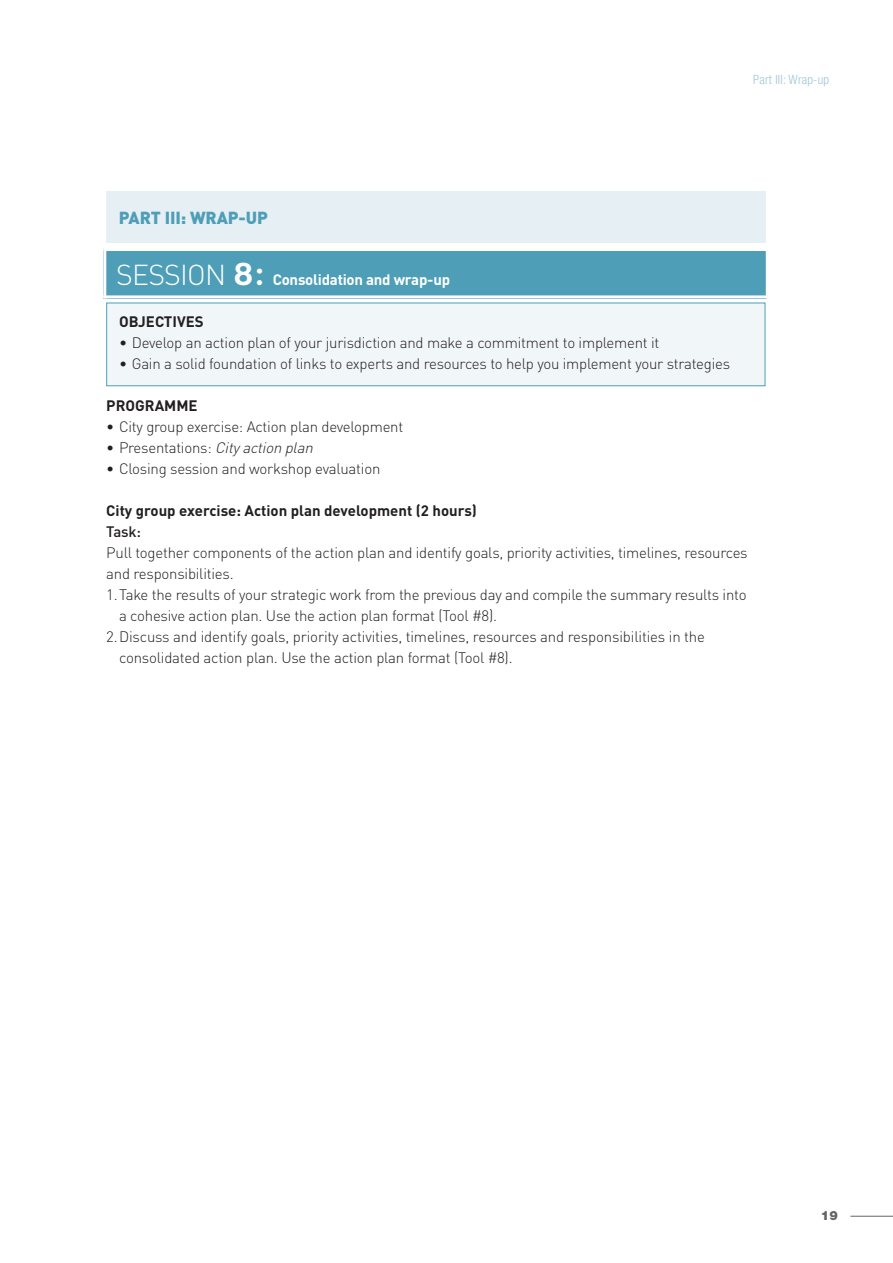
<style>
.page{position:relative;width:893px;height:1263px;background:#fff}
.page>*{position:absolute;margin:0;border:0;box-sizing:border-box;transform-origin:0 0}
.t1{font:900 17.25px "DIN";letter-spacing:-.005em;color:#4e9eb8}
.t2{font:300 15px "DIN";letter-spacing:-.015em;color:#231f20}
.t3{font:700 15px "DIN";color:#231f20}
.t4{font:700 15px "DIN";letter-spacing:-.015em;color:#fff}
.t5{font:500 15px "DIN";color:#231f20}
.t6{font:300 condensed 12.75px "Helvetica Neue";letter-spacing:.015em;color:#a1c6d6}
.t7{font:900 12.75px "Helvetica Neue";color:#636466}
.s1{font-weight:300;font-size:28.5px}
.s2{font-family:"Helvetica Rounded";font-size:31.5px}
.s3{font-style:italic}
</style>
<div class="page">
<div style="left:107px;top:303px;width:658px;height:82px;background:#f1f6f9"></div>
<div style="left:106px;top:303px;width:659px;height:83px;border:1px solid #4e9eb8"></div>
<hr style="left:850px;top:1216px;width:43px;height:1px;background:#636466">
<div style="left:103px;top:248px;width:664px;height:50px;background:#4e9eb8"></div>
<hr style="left:103px;top:248px;width:3px;height:50px;background:#fff">
<hr style="left:766px;top:248px;width:3px;height:50px;background:#fff">
<hr style="left:103px;top:248px;width:666px;height:3px;background:#fff">
<hr style="left:103px;top:295px;width:666px;height:3px;background:#fff">
<div style="left:106px;top:191px;width:659px;height:51px;background:#e6eff3"></div>
<p class="t1" style="left:119px;top:211px;width:151px">PART III: WRAP-UP</p>
<p class="t4" style="left:116px;top:274px;width:335px"><span class="s1">SESSION</span> <span class="s2">8:</span> Consolidation and wrap-up</p>
<p class="t6" style="left:753px;top:75px;width:77px">Part III: Wrap-up</p>
<p class="t3" style="left:119px;top:316px;width:86px">OBJECTIVES</p>
<p class="t2" style="left:119px;top:337px;width:542px">• Develop an action plan of your jurisdiction and make a commitment to implement it</p>
<p class="t2" style="left:119px;top:358px;width:613px">• Gain a solid foundation of links to experts and resources to help you implement your strategies</p>
<p class="t3" style="left:106px;top:400px;width:93px">PROGRAMME</p>
<p class="t2" style="left:106px;top:421px;width:299px">• City group exercise: Action plan development</p>
<p class="t2" style="left:106px;top:442px;width:211px">• Presentations: <span class="s3">City action plan</span></p>
<p class="t2" style="left:106px;top:463px;width:276px">• Closing session and workshop evaluation</p>
<p class="t3" style="left:106px;top:505px;width:372px">City group exercise: Action plan development (2 hours)</p>
<p class="t5" style="left:106px;top:526px;width:36px">Task:</p>
<p class="t2" style="left:106px;top:547px;width:643px">Pull together components of the action plan and identify goals, priority activities, timelines, resources</p>
<p class="t2" style="left:106px;top:568px;width:129px">and responsibilities.</p>
<p class="t2" style="left:106px;top:589px;width:642px">1.Take the results of your strategic work from the previous day and compile the summary results into</p>
<p class="t2" style="left:119px;top:610px;width:379px">a cohesive action plan. Use the action plan format (Tool #8).</p>
<p class="t2" style="left:106px;top:631px;width:600px">2.Discuss and identify goals, priority activities, timelines, resources and responsibilities in the</p>
<p class="t2" style="left:119px;top:652px;width:395px">consolidated action plan. Use the action plan format (Tool #8).</p>
<p class="t7" style="left:821px;top:1210px;width:19px">19</p>
</div>
